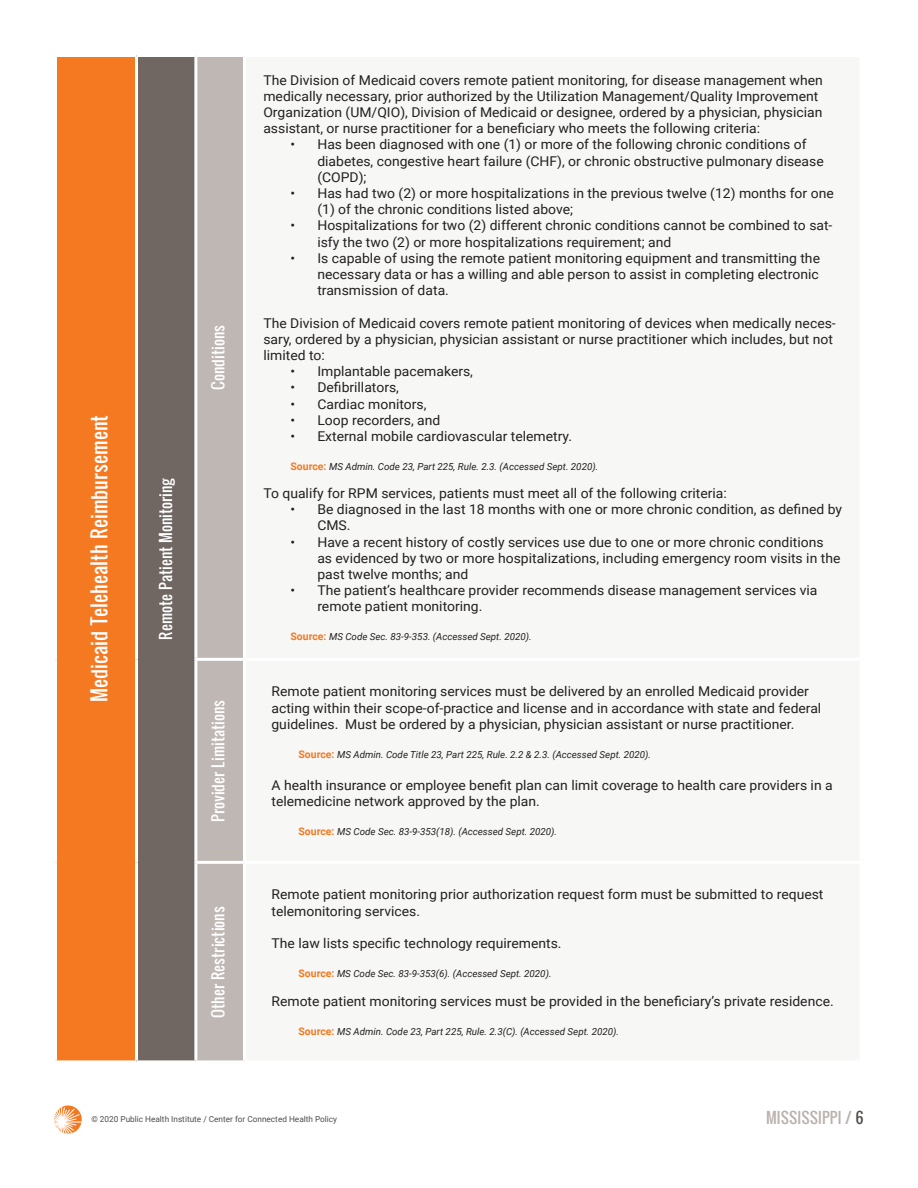
<style>
.page{position:relative;width:918px;height:1188px;background:#fff}
.page>*{position:absolute;margin:0;border:0;box-sizing:border-box;transform-origin:0 0}
.t1{font:19.5px "Oswald";color:#fff}
.t2{font:15px "Oswald";color:#fff}
.t3{font:15px "Oswald";color:#bab1ae}
.t4{font:13.5px/16.2px "Roboto";color:#231f20}
.t5{font:italic 9.75px "Roboto";color:#231f20}
.t6{font:8.25px "Roboto";color:#514e4c}
.s1{font-weight:700;font-style:normal;font-size:10.5px;color:#f47921}
.s2{color:#514e4c}
</style>
<div class="page">
<svg style="left:54px;top:1105px;width:28px;height:29px"></svg>
<div style="left:56px;top:56px;width:80px;height:1006px;background:#f47921"></div>
<div style="left:136px;top:56px;width:60px;height:1006px;background:#706763"></div>
<div style="left:197px;top:57px;width:46px;height:1003px;background:#bfb7b4"></div>
<hr style="left:54px;top:54px;width:82px;height:3px;background:#fff">
<hr style="left:54px;top:57px;width:3px;height:602px;background:#fff">
<hr style="left:136px;top:54px;width:60px;height:3px;background:#fff">
<hr style="left:135px;top:57px;width:3px;height:602px;background:#fff">
<hr style="left:194px;top:57px;width:3px;height:601px;background:#fff">
<hr style="left:54px;top:659px;width:3px;height:203px;background:#fff">
<hr style="left:135px;top:659px;width:3px;height:203px;background:#fff">
<hr style="left:194px;top:658px;width:51px;height:3px;background:#fff">
<hr style="left:194px;top:661px;width:3px;height:200px;background:#fff">
<hr style="left:54px;top:862px;width:3px;height:198px;background:#fff">
<hr style="left:135px;top:862px;width:3px;height:198px;background:#fff">
<hr style="left:194px;top:861px;width:51px;height:3px;background:#fff">
<hr style="left:194px;top:864px;width:3px;height:196px;background:#fff">
<hr style="left:54px;top:1060px;width:82px;height:3px;background:#fff">
<hr style="left:136px;top:1060px;width:60px;height:3px;background:#fff">
<p class="t1" style="left:84px;top:702px;width:289px;rotate:-90deg">Medicaid Telehealth Reimbursement</p>
<p class="t2" style="left:154px;top:640px;width:164px;rotate:-90deg">Remote Patient Monitoring</p>
<p class="t2" style="left:207px;top:390px;width:66px;rotate:-90deg">Conditions</p>
<p class="t2" style="left:207px;top:822px;width:124px;rotate:-90deg">Provider Limitations</p>
<p class="t2" style="left:207px;top:1018px;width:113px;rotate:-90deg">Other Restrictions</p>
<p class="t4" style="left:263px;top:71px;width:561px">The Division of Medicaid covers remote patient monitoring, for disease management when medically necessary, prior authorized by the Utilization Management/Quality Improvement Organization (UM/QIO), Division of Medicaid or designee, ordered by a physician, physician assistant, or nurse practitioner for a beneficiary who meets the following criteria:</p>
<p class="t4" style="left:317px;top:136px;width:508px;text-indent:-27px">• Has been diagnosed with one (1) or more of the following chronic conditions of diabetes, congestive heart failure (CHF), or chronic obstructive pulmonary disease (COPD);</p>
<p class="t4" style="left:317px;top:185px;width:518px;text-indent:-27px">• Has had two (2) or more hospitalizations in the previous twelve (12) months for one (1) of the chronic conditions listed above;</p>
<p class="t4" style="left:317px;top:217px;width:517px;text-indent:-27px">• Hospitalizations for two (2) different chronic conditions cannot be combined to sat&shy;isfy the two (2) or more hospitalizations requirement; and</p>
<p class="t4" style="left:317px;top:249px;width:504px;text-align:justify;text-indent:-27px">• Is capable of using the remote patient monitoring equipment and transmitting the necessary data or has a willing and able person to assist in completing electronic transmission of data.</p>
<p class="t4" style="left:263px;top:314px;width:574px">The Division of Medicaid covers remote patient monitoring of devices when medically neces&shy;sary, ordered by a physician, physician assistant or nurse practitioner which includes, but not limited to:</p>
<p class="t4" style="left:290px;top:363px;width:184px">• Implantable pacemakers,</p>
<p class="t4" style="left:290px;top:379px;width:110px">• Defibrillators,</p>
<p class="t4" style="left:290px;top:395px;width:138px">• Cardiac monitors,</p>
<p class="t4" style="left:290px;top:411px;width:152px">• Loop recorders, and</p>
<p class="t4" style="left:290px;top:428px;width:283px">• External mobile cardiovascular telemetry.</p>
<p class="t5" style="left:290px;top:460px;width:309px"><span class="s1">Source:</span> MS Admin. Code 23, Part 225, Rule. 2.3. (Accessed Sept. 2020).</p>
<p class="t4" style="left:263px;top:485px;width:465px">To qualify for RPM services, patients must meet all of the following criteria:</p>
<p class="t4" style="left:317px;top:501px;width:526px;text-indent:-27px">• Be diagnosed in the last 18 months with one or more chronic condition, as defined by<br>CMS.</p>
<p class="t4" style="left:317px;top:533px;width:525px;text-indent:-27px">• Have a recent history of costly services use due to one or more chronic conditions as evidenced by two or more hospitalizations, including emergency room visits in the past twelve months; and</p>
<p class="t4" style="left:317px;top:582px;width:502px;text-indent:-27px">• The patient’s healthcare provider recommends disease management services via remote patient monitoring.</p>
<p class="t5" style="left:290px;top:630px;width:243px"><span class="s1">Source:</span> MS Code Sec. 83-9-353. (Accessed Sept. 2020).</p>
<p class="t4" style="left:272px;top:683px;width:551px">Remote patient monitoring services must be delivered by an enrolled Medicaid provider acting within their scope-of-practice and license and in accordance with state and federal guidelines. Must be ordered by a physician, physician assistant or nurse practitioner.</p>
<p class="t5" style="left:298px;top:748px;width:354px"><span class="s1">Source:</span> MS Admin. Code Title 23, Part 225, Rule. 2.2 &amp; 2.3. (Accessed Sept. 2020).</p>
<p class="t4" style="left:272px;top:777px;width:563px">A health insurance or employee benefit plan can limit coverage to health care providers in a telemedicine network approved by the plan.</p>
<p class="t5" style="left:298px;top:825px;width:260px"><span class="s1">Source:</span> MS Code Sec. 83-9-353(18). (Accessed Sept. 2020).</p>
<p class="t4" style="left:272px;top:886px;width:554px">Remote patient monitoring prior authorization request form must be submitted to request telemonitoring services.</p>
<p class="t4" style="left:272px;top:935px;width:292px">The law lists specific technology requirements.</p>
<p class="t5" style="left:298px;top:967px;width:255px"><span class="s1">Source:</span> MS Code Sec. 83-9-353(6). (Accessed Sept. 2020).</p>
<p class="t4" style="left:272px;top:993px;width:564px">Remote patient monitoring services must be provided in the beneficiary’s private residence.</p>
<p class="t5" style="left:298px;top:1025px;width:322px"><span class="s1">Source:</span> MS Admin. Code 23, Part 225, Rule. 2.3(C). (Accessed Sept. 2020).</p>
<p class="t6" style="left:91px;top:1113px;width:247px">© 2020 Public Health Institute / Center for Connected Health Policy</p>
<p class="t3" style="left:766px;top:1106px;width:99px">MISSISSIPPI / <span class="s2">6</span></p>
</div>
